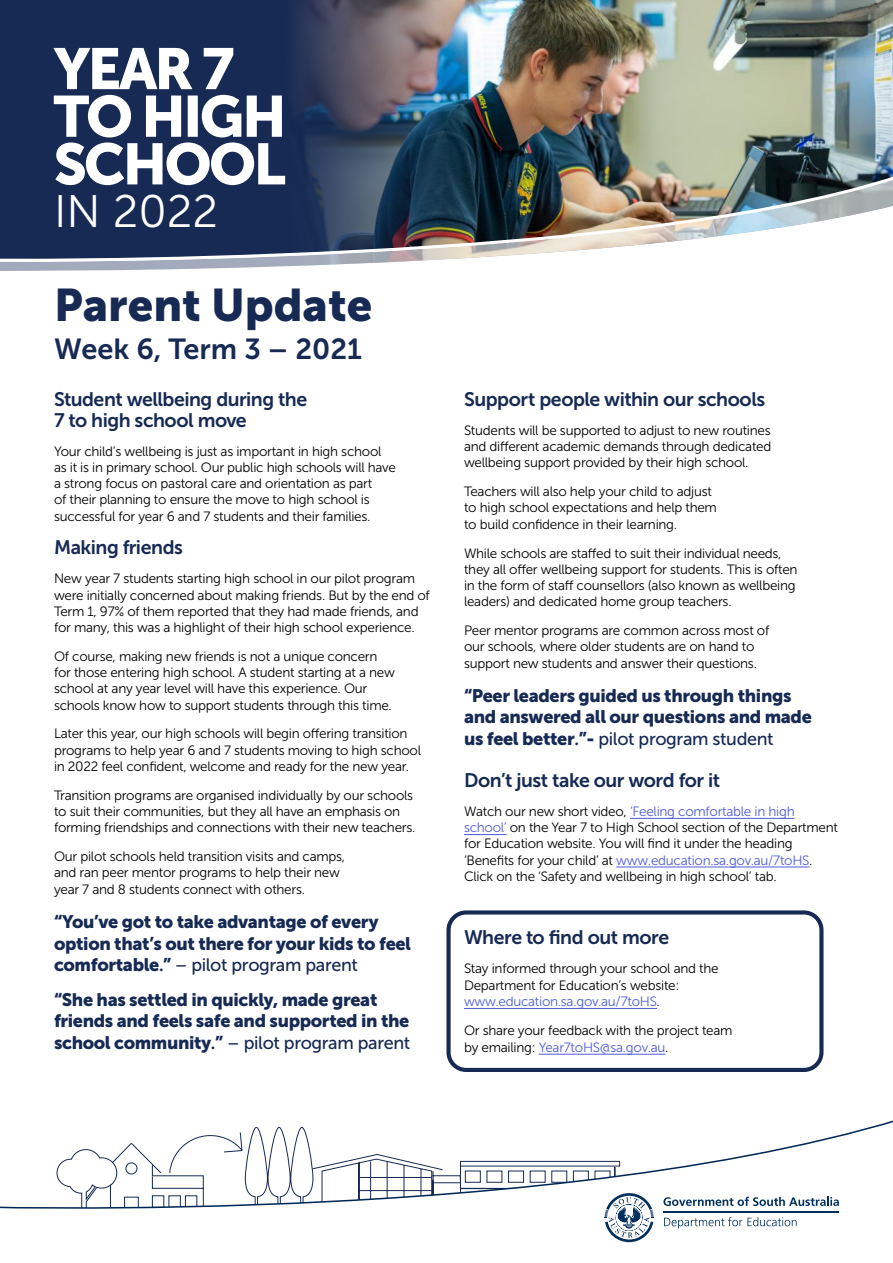
<style>
.page{position:relative;width:893px;height:1263px;background:#fff}
.page>*{position:absolute;margin:0;border:0;box-sizing:border-box;transform-origin:0 0}
.t1{font:45.45px "Museo Sans 900";color:#172a54}
.t2{font:45.45px "Museo Sans 300";color:#fff}
.t3{font:28.95px "Museo Sans 700";color:#172a54}
.t4{font:19.5px/21px "Museo Sans 700";letter-spacing:-.025em;color:#172a54}
.t5{font:18px/21.6px "Museo Sans 900";letter-spacing:-.02em;color:#172a54}
.t6{font:18px "Museo Sans 500";letter-spacing:-.02em;color:#172a54}
.t7{font:13.5px/16.2px "Museo Sans 300";letter-spacing:-.02em;color:#000}
.s1{font-family:"Museo Sans 900"}
.s2{font-family:"Minion Pro";font-weight:700}
.s3{color:#4f5cd5}
</style>
<div class="page">
<div style="left:446px;top:910px;width:377px;height:162px;border:4px solid #172a54;border-radius:18px"></div>
<svg style="left:0;top:959px;width:893px;height:284px"></svg>
<svg style="left:664px;top:1217px;width:133px;height:12px"></svg>
<hr style="left:663px;top:1211px;width:176px;height:2px;background:#002f5e">
<svg style="left:663px;top:1197px;width:176px;height:9px"></svg>
<svg style="left:55px;top:1126px;width:599px;height:116px"></svg>
<img style="left:0;top:0;width:893px;height:268px">
<img style="left:14px;top:95px;width:565px;height:165px">
<svg style="left:53px;top:48px;width:180px;height:41px"></svg>
<hr style="left:539px;top:1054px;width:126px;height:1px;background:#4f5cd5">
<hr style="left:464px;top:1008px;width:193px;height:1px;background:#4f5cd5">
<hr style="left:616px;top:867px;width:193px;height:1px;background:#4f5cd5">
<hr style="left:464px;top:834px;width:43px;height:1px;background:#4f5cd5">
<hr style="left:630px;top:818px;width:165px;height:1px;background:#4f5cd5">
<h1 class="t2" style="left:54px;top:186px;width:166px">IN 2022</h1>
<h1 class="t1" style="left:54px;top:279px;width:320px">Parent Update</h1>
<h2 class="t3" style="left:54px;top:332px;width:309px">Week 6, Term 3 – 2021</h2>
<h3 class="t4" style="left:54px;top:389px;width:255px">Student wellbeing during the<br>7 to high school move</h3>
<p class="t7" style="left:54px;top:443px;width:344px">Your child’s wellbeing is just as important in high school as it is in primary school. Our public high schools will have a strong focus on pastoral care and orientation as part<br>of their planning to ensure the move to high school is successful for year 6 and 7 students and their families.</p>
<h3 class="t4" style="left:54px;top:537px;width:130px">Making friends</h3>
<p class="t7" style="left:54px;top:571px;width:377px">New year 7 students starting high school in our pilot program were initially concerned about making friends. But by the end of Term 1, 97% of them reported that they had made friends, and for many, this was a highlight of their high school experience.</p>
<p class="t7" style="left:54px;top:648px;width:342px">Of course, making new friends is not a unique concern for those entering high school. A student starting at a new school at any year level will have this experience. Our schools know how to support students through this time.</p>
<p class="t7" style="left:54px;top:726px;width:368px">Later this year, our high schools will begin offering transition programs to help year 6 and 7 students moving to high school in 2022 feel confident, welcome and ready for the new year.</p>
<p class="t7" style="left:54px;top:787px;width:363px">Transition programs are organised individually by our schools to suit their communities, but they all have an emphasis on forming friendships and connections with their new teachers.</p>
<p class="t7" style="left:54px;top:848px;width:293px">Our pilot schools held transition visits and camps, and ran peer mentor programs to help their new year 7 and 8 students connect with others.</p>
<h3 class="t5" style="left:54px;top:911px;width:359px">“You’ve got to take advantage of every option that’s out there for your kids to feel</h3>
<h3 class="t6" style="left:54px;top:955px;width:305px"><span class="s1">comfortable</span><span class="s2">.</span><span class="s1">”</span> – pilot program parent</h3>
<h3 class="t5" style="left:54px;top:988px;width:357px">“She has settled in quickly, made great friends and feels safe and supported in the</h3>
<h3 class="t6" style="left:54px;top:1033px;width:358px"><span class="s1">school community</span><span class="s2">.</span><span class="s1">”</span> – pilot program parent</h3>
<h3 class="t4" style="left:464px;top:389px;width:303px">Support people within our schools</h3>
<p class="t7" style="left:464px;top:422px;width:309px;text-align:justify">Students will be supported to adjust to new routines and different academic demands through dedicated wellbeing support provided by their high school.</p>
<p class="t7" style="left:464px;top:483px;width:254px">Teachers will also help your child to adjust to high school expectations and help them to build confidence in their learning.</p>
<p class="t7" style="left:464px;top:545px;width:335px">While schools are staffed to suit their individual needs, they all offer wellbeing support for students. This is often in the form of staff counsellors (also known as wellbeing leaders) and dedicated home group teachers.</p>
<p class="t7" style="left:464px;top:622px;width:307px">Peer mentor programs are common across most of our schools, where older students are on hand to support new students and answer their questions.</p>
<h3 class="t5" style="left:464px;top:685px;width:349px">“Peer leaders guided us through things and answered all our questions and made</h3>
<h3 class="t6" style="left:464px;top:729px;width:311px"><span class="s1">us feel better</span><span class="s2">.</span><span class="s1">”-</span> pilot program student</h3>
<h3 class="t4" style="left:464px;top:770px;width:258px">Don’t just take our word for it</h3>
<p class="t7" style="left:464px;top:803px;width:376px">Watch our new short video, <span class="s3">‘Feeling comfortable in high school’</span> on the Year 7 to High School section of the Department for Education website. You will find it under the heading ‘Benefits for your child’ at <span class="s3">www.education.sa.gov.au/7toHS</span>.<br>Click on the ‘Safety and wellbeing in high school’ tab.</p>
<h3 class="t4" style="left:464px;top:926px;width:207px">Where to find out more</h3>
<p class="t7" style="left:464px;top:960px;width:256px">Stay informed through your school and the<br>Department for Education’s website: <span class="s3">www.education.sa.gov.au/7toHS</span>.</p>
<p class="t7" style="left:464px;top:1022px;width:270px">Or share your feedback with the project team by emailing: <span class="s3">Year7toHS@sa.gov.au</span>.</p>
</div>
